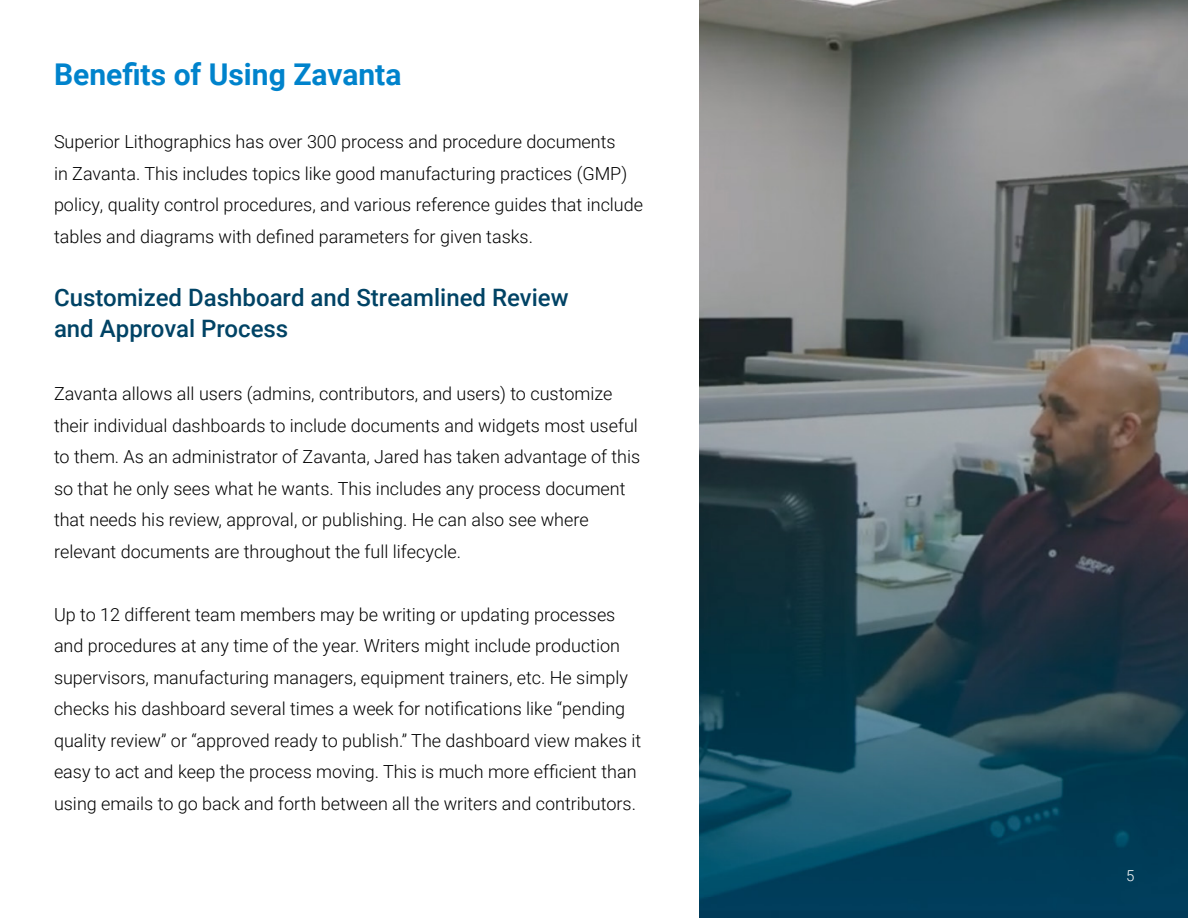
<style>
.page{position:relative;width:1188px;height:918px;background:#fff}
.page>*{position:absolute;margin:0;border:0;box-sizing:border-box;transform-origin:0 0}
.t1{font:700 30px "Roboto";color:#0083cc}
.t2{font:500 24px/31.5px "Roboto";color:#004365}
.t3{font:300 18px/31.5px "Roboto";color:#000}
.t4{font:300 15px "Roboto";color:#fff}
</style>
<div class="page">
<img style="left:700px;top:0;width:488px;height:918px">
<h1 class="t1" style="left:54px;top:54px;width:349px">Benefits of Using Zavanta</h1>
<p class="t3" style="left:54px;top:126px;width:591px">Superior Lithographics has over 300 process and procedure documents<br>in Zavanta. This includes topics like good manufacturing practices (GMP) policy, quality control procedures, and various reference guides that include tables and diagrams with defined parameters for given tasks.</p>
<h2 class="t2" style="left:54px;top:281px;width:516px">Customized Dashboard and Streamlined Review and Approval Process</h2>
<p class="t3" style="left:54px;top:378px;width:588px">Zavanta allows all users (admins, contributors, and users) to customize their individual dashboards to include documents and widgets most useful to them. As an administrator of Zavanta, Jared has taken advantage of this so that he only sees what he wants. This includes any process document that needs his review, approval, or publishing. He can also see where relevant documents are throughout the full lifecycle.</p>
<p class="t3" style="left:54px;top:598px;width:589px">Up to 12 different team members may be writing or updating processes and procedures at any time of the year. Writers might include production supervisors, manufacturing managers, equipment trainers, etc. He simply checks his dashboard several times a week for notifications like “pending quality review” or “approved ready to publish.” The dashboard view makes it easy to act and keep the process moving. This is much more efficient than using emails to go back and forth between all the writers and contributors.</p>
<p class="t4" style="left:1126px;top:865px;width:10px">5</p>
</div>
